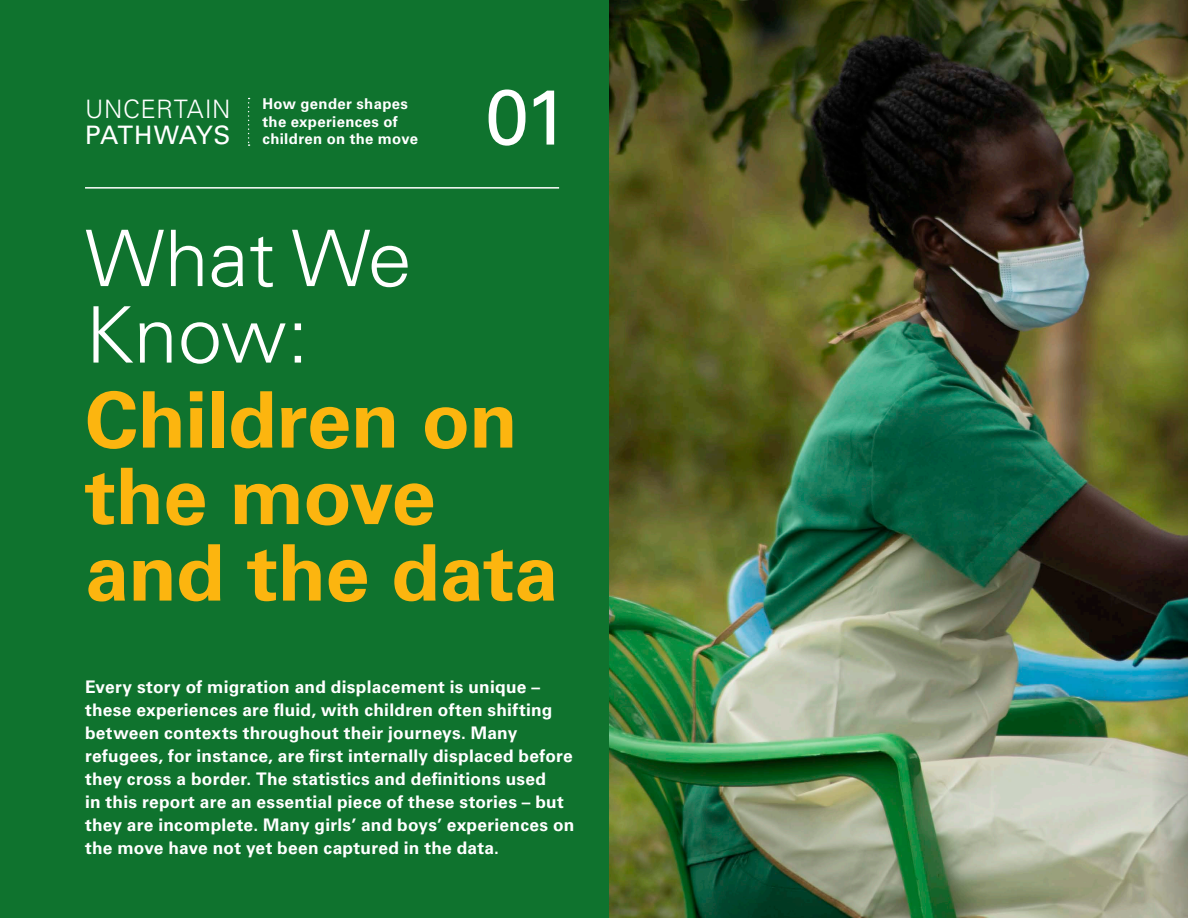
<style>
.page{position:relative;width:1188px;height:918px;background:#0f732e}
.page>*{position:absolute;margin:0;border:0;box-sizing:border-box;transform-origin:0 0}
.H1_Continue{font:700 78px/76.5px "Univers LT Std";letter-spacing:-.01em;color:#fcb50f}
.t1{font:300 78px/76.5px "Univers LT Std";color:#fff}
.Chapter_Divider{font:78px "Univers LT Std";color:#fff}
.t2{font:300 25.35px "Univers LT Std";letter-spacing:.02em;color:#fff}
.t3{font:25.35px "Univers LT Std";letter-spacing:-.005em;color:#fff}
.Body_Highlight{font:700 17.4px/23.1px "Univers LT Std";letter-spacing:.015em;color:#fff}
.t4{font:700 14.85px/17.9px "Univers LT Std";letter-spacing:.025em;color:#fff}
</style>
<div class="page">
<img style="left:610px;top:0;width:541px;height:918px">
<svg style="left:248px;top:98px;width:2px;height:48px"></svg>
<hr style="left:85px;top:187px;width:474px;height:2px;background:#fff">
<img style="left:1151px;top:0;width:36px;height:918px">
<svg style="left:1187px;top:0;width:1px;height:918px"></svg>
<h2 class="t2" style="left:85px;top:93px;width:147px">UNCERTAIN</h2>
<h2 class="t3" style="left:85px;top:120px;width:147px">PATHWAYS</h2>
<p class="t4" style="left:263px;top:95px;width:157px">How gender shapes the experiences of children on the move</p>
<p class="Chapter_Divider" style="left:485px;top:71px;width:86px">01</p>
<h1 class="t1" style="left:85px;top:220px;width:328px">What We<br>Know:</h1>
<p class="H1_Continue" style="left:85px;top:383px;width:475px">Children on the move and the data</p>
<p class="Body_Highlight" style="left:85px;top:675px;width:491px">Every story of migration and displacement is unique – these experiences are fluid, with children often shifting between contexts throughout their journeys. Many refugees, for instance, are first internally displaced before they cross a border. The statistics and definitions used<br>in this report are an essential piece of these stories – but they are incomplete. Many girls’ and boys’ experiences on the move have not yet been captured in the data.</p>
</div>
